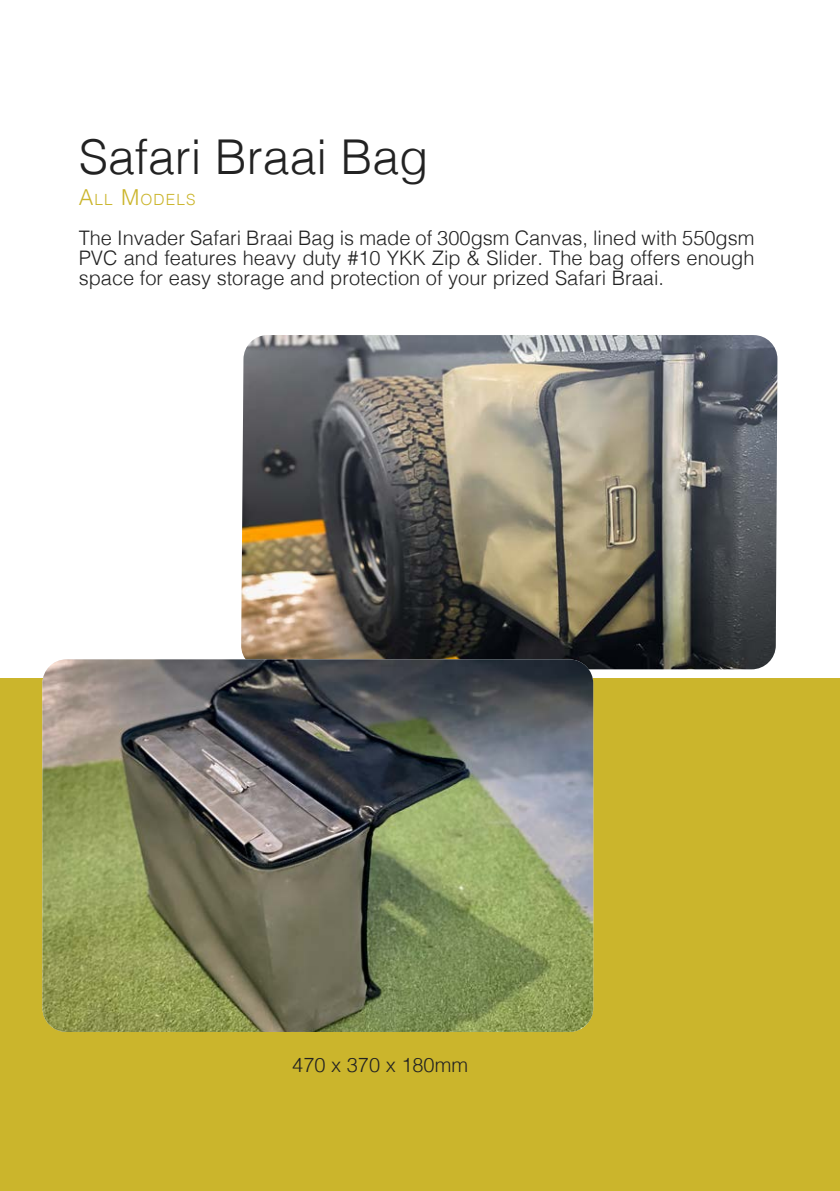
<style>
.page{position:relative;width:840px;height:1191px;background:#fff}
.page>*{position:absolute;margin:0;border:0;box-sizing:border-box;transform-origin:0 0}
.Heading_-_Left_Aligned{font:300 48px "Helvetica";color:#222}
.Body_-_Left_Aligned{font:300 20px/20px "Helvetica";color:#222;text-align:justify}
.Subheading_-_Left_Aligned{font:300 15.4px "Helvetica";letter-spacing:.07em;color:#cbb52c}
.s1{font-size:22px}
</style>
<div class="page">
<div style="left:0;top:678px;width:839px;height:513px;background:#cbb52c"></div>
<img style="left:241px;top:335px;width:536px;height:334px">
<img style="left:42px;top:659px;width:551px;height:373px">
<p class="Heading_-_Left_Aligned" style="left:79px;top:116px;width:351px">Safari Braai Bag</p>
<p class="Subheading_-_Left_Aligned" style="left:79px;top:186px;width:118px"><span class="s1">A</span>LL <span class="s1">M</span>ODELS</p>
<p class="Body_-_Left_Aligned" style="left:79px;top:227px;width:677px">The Invader Safari Braai Bag is made of 300gsm Canvas, lined with 550gsm PVC and features heavy duty #10 YKK Zip &amp; Slider. The bag offers enough space for easy storage and protection of your prized Safari Braai.</p>
<p class="Body_-_Left_Aligned" style="left:292px;top:1053px;width:177px">470 x 370 x 180mm</p>
</div>
